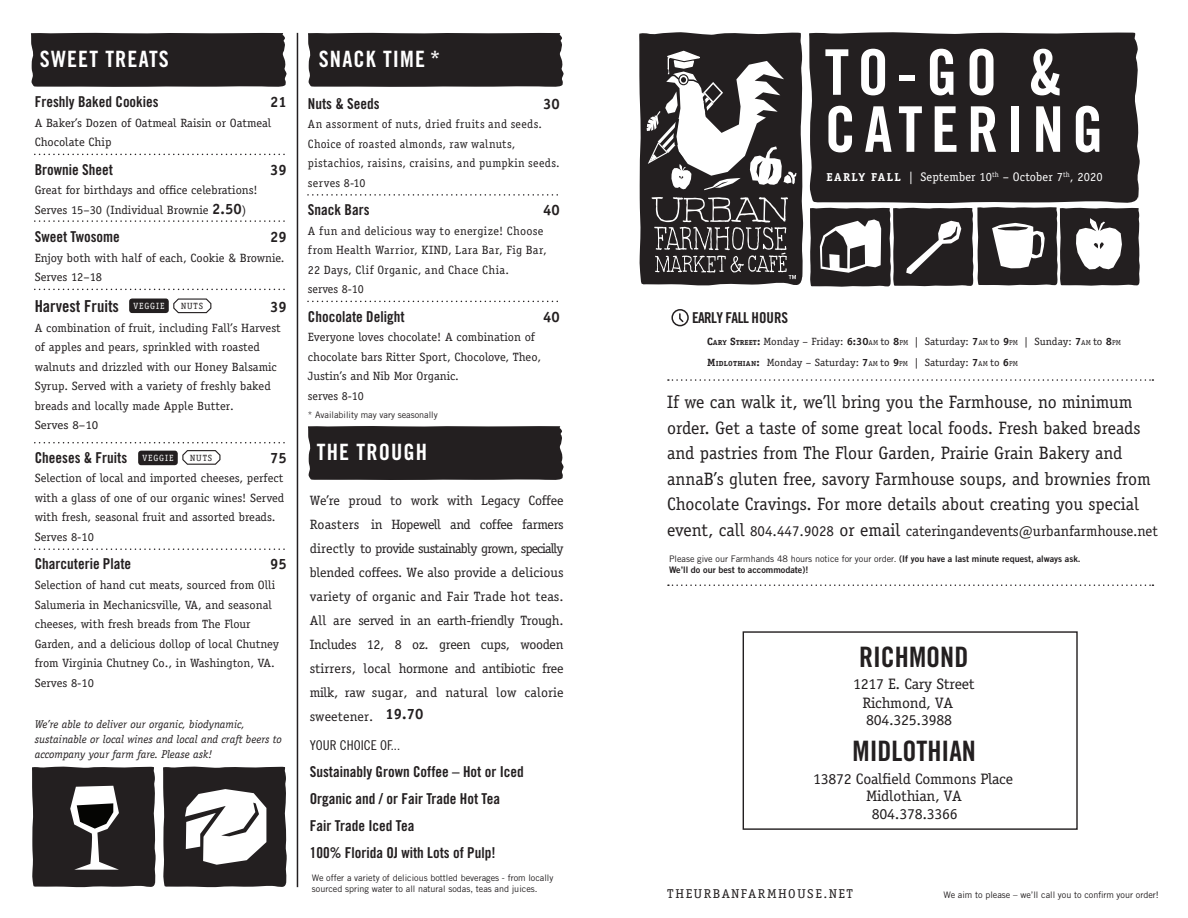
<style>
.page{position:relative;width:1188px;height:918px;background:#fff}
.page>*{position:absolute;margin:0;border:0;box-sizing:border-box;transform-origin:0 0}
.t1{font:63px/57px "Trade Gothic LT Std Bd Cn 20";letter-spacing:.13em;color:#fff}
.t2{font:28.2px "Trade Gothic LT Std Bd Cn 20";color:#231f20}
.t3{font:22.5px "Trade Gothic LT Std Bd Cn 20";letter-spacing:.05em;color:#fff}
.t4{font:18px/25.5px "Officina Serif Std";color:#231f20}
.t5{font:16.5px "Trade Gothic LT Std Bd Cn 20";color:#231f20}
.t6{font:15.15px/16.6px "Officina Serif Std";letter-spacing:-.015em;color:#231f20;text-align:center;scale:1.05 1}
.t7{font:15px/27px "Trade Gothic LT Std Bd Cn 20";color:#231f20}
.t8{font:15px "Officina Serif Std";color:#231f20}
.t9{font:700 15px "Officina Serif Std";color:#231f20}
.t10{font:15px "Trade Gothic LT Std Bd Cn 20";letter-spacing:-.035em;color:#231f20}
.t11{font:13.5px/24px "Officina Serif Std";letter-spacing:.005em;color:#231f20;text-align:justify;scale:1.04 1}
.t12{font:13.5px "Trade Gothic LT Std Cn 18";color:#231f20}
.t13{font:12.9px "Officina Serif Std";letter-spacing:.12em;color:#231f20;scale:1.05 1}
.t14{font:12.45px "Officina Serif Std";letter-spacing:.01em;color:#fff}
.t15{font:12px/19.5px "Officina Serif Std";color:#231f20;scale:1.04 1}
.t16{font:12px/19.5px "Officina Serif Std";letter-spacing:.025em;color:#231f20}
.t17{font:italic 11.25px/15px "Officina Serif Std";color:#231f20}
.t18{font:10.5px/20.7px "Officina Serif Std";color:#231f20;scale:1.06 1}
.t19{font:9px/10.8px "Trade Gothic LT Std";color:#231f20}
.t20{font:9px "Trade Gothic LT Std Bd 2";color:#231f20}
.t21{font:9px "Officina Serif Std";letter-spacing:.1em;color:#fff}
.t22{font:9px "Officina Serif Std";letter-spacing:.1em;color:#231f20}
.s1{font-weight:700;font-size:15px}
.s2{font-weight:700;font-size:11.55px}
.s3{font-weight:700}
.s4{font-weight:700;font-size:7.35px}
.s5{font-size:7.35px}
.s6{font-size:18px}
.s7{font-family:"Trade Gothic LT Std Bd 2"}
</style>
<div class="page">
<div style="left:809px;top:32px;width:331px;height:171px;background:#231f20"></div>
<svg style="left:810px;top:207px;width:330px;height:80px"></svg>
<hr style="left:297px;top:33px;width:1px;height:854px;background:#231f20">
<div style="left:31px;top:33px;width:256px;height:54px;background:#231f20"></div>
<svg style="left:32px;top:766px;width:124px;height:122px;background:#3f3c3d"></svg>
<svg style="left:163px;top:766px;width:124px;height:122px"></svg>
<div style="left:129px;top:299px;width:40px;height:14px;background:#231f20;border-radius:3px"></div>
<svg style="left:173px;top:298px;width:39px;height:16px"></svg>
<svg style="left:35px;top:289px;width:250px;height:1px"></svg>
<div style="left:138px;top:451px;width:40px;height:14px;background:#231f20;border-radius:3px"></div>
<svg style="left:182px;top:450px;width:39px;height:15px"></svg>
<div style="left:308px;top:33px;width:256px;height:54px;background:#231f20"></div>
<div style="left:308px;top:426px;width:256px;height:54px;background:#231f20"></div>
<svg style="left:35px;top:154px;width:250px;height:1px"></svg>
<svg style="left:35px;top:220px;width:250px;height:2px"></svg>
<svg style="left:35px;top:442px;width:250px;height:1px"></svg>
<svg style="left:35px;top:548px;width:250px;height:2px"></svg>
<svg style="left:308px;top:194px;width:250px;height:2px"></svg>
<svg style="left:308px;top:301px;width:250px;height:1px"></svg>
<svg style="left:668px;top:584px;width:485px;height:2px"></svg>
<div style="left:743px;top:631px;width:335px;height:199px;border:1px solid #231f20"></div>
<div style="left:671px;top:309px;width:18px;height:17px;border:2px solid #231f20;border-radius:50%"></div>
<svg style="left:678px;top:312px;width:7px;height:12px"></svg>
<svg style="left:668px;top:379px;width:485px;height:2px"></svg>
<svg style="left:639px;top:32px;width:164px;height:254px"></svg>
<h3 class="t3" style="left:40px;top:45px;width:130px">SWEET TREATS</h3>
<p class="t7" style="left:35px;top:88px;width:126px">Freshly Baked Cookies</p>
<p class="t9" style="left:270px;top:93px;width:18px">21</p>
<p class="t15" style="left:35px;top:113px;width:229px">A Baker’s Dozen of Oatmeal Raisin or Oatmeal<br>Chocolate Chip</p>
<p class="t7" style="left:35px;top:156px;width:80px">Brownie Sheet</p>
<p class="t9" style="left:270px;top:160px;width:18px">39</p>
<p class="t15" style="left:35px;top:180px;width:216px">Great for birthdays and office celebrations!<br>Serves 15–30 (Individual Brownie <span class="s1">2.50</span>)</p>
<p class="t7" style="left:35px;top:223px;width:87px">Sweet Twosome</p>
<p class="t9" style="left:270px;top:228px;width:18px">29</p>
<p class="t15" style="left:35px;top:248px;width:242px">Enjoy both with half of each, Cookie &amp; Brownie.<br>Serves 12–18</p>
<h3 class="t5" style="left:35px;top:296px;width:86px">Harvest Fruits</h3>
<p class="t9" style="left:270px;top:298px;width:18px">39</p>
<p class="t15" style="left:35px;top:318px;width:238px">A combination of fruit, including Fall’s Harvest of apples and pears, sprinkled with roasted walnuts and drizzled with our Honey Balsamic Syrup. Served with a variety of freshly baked breads and locally made Apple Butter.<br>Serves 8–10</p>
<p class="t21" style="left:133px;top:301px;width:32px">VEGGIE</p>
<p class="t22" style="left:181px;top:301px;width:23px">NUTS</p>
<p class="t7" style="left:35px;top:444px;width:94px">Cheeses &amp; Fruits</p>
<p class="t9" style="left:270px;top:449px;width:18px">75</p>
<p class="t15" style="left:35px;top:469px;width:242px">Selection of local and imported cheeses, perfect with a glass of one of our organic wines! Served with fresh, seasonal fruit and assorted breads.<br>Serves 8-10</p>
<p class="t7" style="left:35px;top:551px;width:98px">Charcuterie Plate</p>
<p class="t9" style="left:270px;top:555px;width:18px">95</p>
<p class="t21" style="left:142px;top:453px;width:32px">VEGGIE</p>
<p class="t22" style="left:190px;top:452px;width:23px">NUTS</p>
<p class="t15" style="left:35px;top:575px;width:236px">Selection of hand cut meats, sourced from Olli Salumeria in Mechanicsville, VA, and seasonal cheeses, with fresh breads from The Flour Garden, and a delicious dollop of local Chutney from Virginia Chutney Co., in Washington, VA.<br>Serves 8-10</p>
<p class="t17" style="left:35px;top:717px;width:249px">We’re able to deliver our organic, biodynamic, sustainable or local wines and local and craft beers to accompany your farm fare. Please ask!</p>
<h3 class="t3" style="left:319px;top:45px;width:123px">SNACK TIME *</h3>
<p class="t7" style="left:308px;top:90px;width:73px">Nuts &amp; Seeds</p>
<p class="t9" style="left:543px;top:94px;width:18px">30</p>
<p class="t16" style="left:308px;top:114px;width:253px">An assorment of nuts, dried fruits and seeds.<br>Choice of roasted almonds, raw walnuts, pistachios, raisins, craisins, and pumpkin seeds. serves 8-10</p>
<p class="t7" style="left:308px;top:196px;width:63px">Snack Bars</p>
<p class="t9" style="left:543px;top:201px;width:18px">40</p>
<p class="t16" style="left:308px;top:221px;width:240px">A fun and delicious way to energize! Choose from Health Warrior, KIND, Lara Bar, Fig Bar, 22 Days, Clif Organic, and Chace Chia.<br>serves 8-10</p>
<p class="t7" style="left:308px;top:303px;width:98px">Chocolate Delight</p>
<p class="t9" style="left:543px;top:307px;width:18px">40</p>
<p class="t15" style="left:308px;top:327px;width:226px">Everyone loves chocolate! A combination of chocolate bars Ritter Sport, Chocolove, Theo, Justin’s and Nib Mor Organic.<br>serves 8-10</p>
<p class="t19" style="left:308px;top:409px;width:131px">* Availability may vary seasonally</p>
<h3 class="t3" style="left:317px;top:439px;width:112px">THE TROUGH</h3>
<p class="t11" style="left:310px;top:489px;width:246px">We’re proud to work with Legacy Coffee Roasters in Hopewell and coffee farmers directly to provide sustainably grown, specially blended coffees. We also provide a delicious variety of organic and Fair Trade hot teas.<br>All are served in an earth-friendly Trough.<br>Includes 12, 8 oz. green cups, wooden stirrers, local hormone and antibiotic free milk, raw sugar, and natural low calorie sweetener.</p>
<p class="t9" style="left:386px;top:705px;width:39px">19.70</p>
<p class="t12" style="left:310px;top:738px;width:92px">YOUR CHOICE OF...</p>
<p class="t7" style="left:310px;top:758px;width:216px">Sustainably Grown Coffee – Hot or Iced<br>Organic and / or Fair Trade Hot Tea<br>Fair Trade Iced Tea<br>100% Florida OJ with Lots of Pulp!</p>
<p class="t19" style="left:312px;top:872px;width:243px">We offer a variety of delicious bottled beverages - from locally sourced spring water to all natural sodas, teas and juices.</p>
<h1 class="t1" style="left:825px;top:43px;width:280px">TO-GO &amp;<br>CATERING</h1>
<p class="t14" style="left:827px;top:170px;width:277px"><span class="s2">EARLY FALL</span> | September 10<sup>th</sup> – October 7<sup>th</sup>, 2020</p>
<p class="t10" style="left:692px;top:309px;width:98px">EARLY FALL HOURS</p>
<p class="t18" style="left:707px;top:331px;width:392px"><span class="s3">C</span><span class="s4">ARY</span> <span class="s3">S</span><span class="s4">TREET</span><span class="s3">:</span> Monday – Friday: <span class="s3">6:30</span><span class="s5">AM</span> to <span class="s3">8</span><span class="s5">PM</span> | Saturday: <span class="s3">7</span><span class="s5">AM</span> to <span class="s3">9</span><span class="s5">PM</span> | Sunday: <span class="s3">7</span><span class="s5">AM</span> to <span class="s3">8</span><span class="s5">PM<br></span><span class="s3">M</span><span class="s4">IDLOTHIAN</span><span class="s3">:</span> Monday – Saturday: <span class="s3">7</span><span class="s5">AM</span> to <span class="s3">9</span><span class="s5">PM</span> | Saturday: <span class="s3">7</span><span class="s5">AM</span> to <span class="s3">6</span><span class="s5">PM</span></p>
<p class="t4" style="left:667px;top:389px;width:485px">If we can walk it, we’ll bring you the Farmhouse, no minimum order. Get a taste of some great local foods. Fresh baked breads and pastries from The Flour Garden, Prairie Grain Bakery and annaB’s gluten free, savory Farmhouse soups, and brownies from Chocolate Cravings. For more details about creating you special</p>
<p class="t8" style="left:667px;top:522px;width:492px"><span class="s6">event, call</span> 804.447.9028 <span class="s6">or email</span> cateringandevents@urbanfarmhouse.net</p>
<p class="t19" style="left:669px;top:554px;width:413px">Please give our Farmhands 48 hours notice for your order. <span class="s7">(If you have a last minute request, always ask.</span></p>
<p class="t20" style="left:669px;top:564px;width:141px">We’ll do our best to accommodate)!</p>
<h2 class="t2" style="left:859px;top:639px;width:111px">RICHMOND</h2>
<p class="t6" style="left:862px;top:675px;width:108px;line-height:18.9px;text-align:left;text-indent:-9px">1217 E. Cary Street<br>Richmond, VA</p>
<p class="t6" style="left:866px;top:712px;width:83px">804.325.3988</p>
<h2 class="t2" style="left:853px;top:734px;width:125px">MIDLOTHIAN</h2>
<p class="t6" style="left:813px;top:771px;width:192px">13872 Coalfield Commons Place<br>Midlothian, VA</p>
<p class="t6" style="left:872px;top:806px;width:83px">804.378.3366</p>
<p class="t13" style="left:667px;top:886px;width:178px">THEURBANFARMHOUSE.NET</p>
<p class="t19" style="left:944px;top:889px;width:217px">We aim to please – we’ll call you to confirm your order!</p>
</div>
